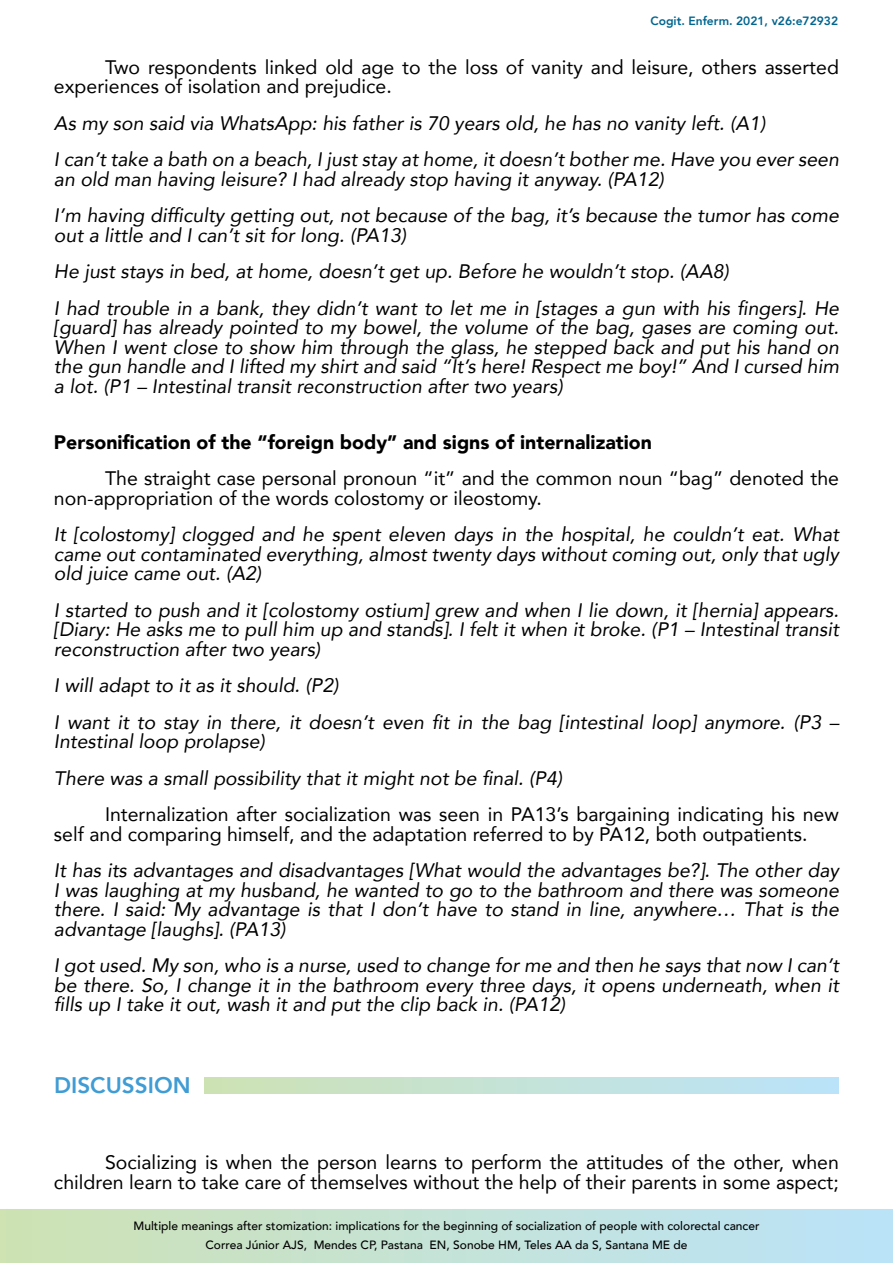
<style>
.page{position:relative;width:893px;height:1263px;background:#fff}
.page>*{position:absolute;margin:0;border:0;box-sizing:border-box;transform-origin:0 0}
.t1{font:800 22.5px "Avenir";color:#409cd4}
.t2{font:italic 19.5px/19.5px "Avenir";color:#000}
.t3{font:19.5px/19.5px "Avenir";color:#000}
.t4{font:900 19.5px "Avenir";color:#000}
.t5{font:500 12px/18.6px "Avenir";color:#000;text-align:center}
.t6{font:800 12px "Avenir";color:#00658f}
</style>
<div class="page">
<div style="left:204px;top:1077px;width:635px;height:16px;background:linear-gradient(to right,#cee2b4,#bae3fb)"></div>
<svg style="left:0;top:1209px;width:893px;height:54px;background:#c4e2d6"></svg>
<p class="t6" style="left:650px;top:12px;width:189px">Cogit. Enferm. 2021, v26:e72932</p>
<p class="t3" style="left:54px;top:56px;width:786px;text-indent:51px">Two respondents linked old age to the loss of vanity and leisure, others asserted experiences of isolation and prejudice.</p>
<p class="t2" style="left:54px;top:104px;width:786px;line-height:36.5px">As my son said via WhatsApp: his father is 70 years old, he has no vanity left. (A1)<br>I can’t take a bath on a beach, I just stay at home, it doesn’t bother me. Have you ever seen</p>
<p class="t2" style="left:54px;top:160px;width:786px;line-height:36.5px">an old man having leisure? I had already stop having it anyway. (PA12)<br>I’m having difficulty getting out, not because of the bag, it’s because the tumor has come</p>
<p class="t2" style="left:54px;top:216px;width:786px;line-height:36.5px">out a little and I can’t sit for long. (PA13)<br>He just stays in bed, at home, doesn’t get up. Before he wouldn’t stop. (AA8)<br>I had trouble in a bank, they didn’t want to let me in [stages a gun with his fingers]. He</p>
<p class="t2" style="left:54px;top:317px;width:786px;text-align:justify">[guard] has already pointed to my bowel, the volume of the bag, gases are coming out.<br>When I went close to show him through the glass, he stepped back and put his hand on the gun handle and I lifted my shirt and said “It’s here! Respect me boy!” And I cursed him a lot. (P1 – Intestinal transit reconstruction after two years)</p>
<p class="t4" style="left:54px;top:425px;width:599px">Personification of the “foreign body” and signs of internalization</p>
<p class="t3" style="left:54px;top:468px;width:786px;text-indent:51px">The straight case personal pronoun “it” and the common noun “bag” denoted the non-appropriation of the words colostomy or ileostomy.</p>
<p class="t2" style="left:54px;top:524px;width:786px;text-align:justify">It [colostomy] clogged and he spent eleven days in the hospital, he couldn’t eat. What came out contaminated everything, almost twenty days without coming out, only that ugly old juice came out. (A2)</p>
<p class="t2" style="left:54px;top:600px;width:786px;text-align:justify">I started to push and it [colostomy ostium] grew and when I lie down, it [hernia] appears. [Diary: He asks me to pull him up and stands]. I felt it when it broke. (P1 – Intestinal transit reconstruction after two years)</p>
<p class="t2" style="left:54px;top:667px;width:786px;line-height:36.5px">I will adapt to it as it should. (P2)<br>I want it to stay in there, it doesn’t even fit in the bag [intestinal loop] anymore. (P3 –</p>
<p class="t2" style="left:54px;top:723px;width:510px;line-height:36.5px">Intestinal loop prolapse)<br>There was a small possibility that it might not be final. (P4)</p>
<p class="t3" style="left:54px;top:804px;width:786px;text-indent:51px">Internalization after socialization was seen in PA13’s bargaining indicating his new self and comparing himself, and the adaptation referred to by PA12, both outpatients.</p>
<p class="t2" style="left:54px;top:860px;width:786px;text-align:justify">It has its advantages and disadvantages [What would the advantages be?]. The other day I was laughing at my husband, he wanted to go to the bathroom and there was someone there. I said: My advantage is that I don’t have to stand in line, anywhere… That is the advantage [laughs]. (PA13)</p>
<p class="t2" style="left:54px;top:955px;width:786px;text-align:justify">I got used. My son, who is a nurse, used to change for me and then he says that now I can’t be there. So, I change it in the bathroom every three days, it opens underneath, when it fills up I take it out, wash it and put the clip back in. (PA12)</p>
<p class="t1" style="left:54px;top:1068px;width:138px">DISCUSSION</p>
<p class="t3" style="left:54px;top:1152px;width:786px;text-align:right">Socializing is when the person learns to perform the attitudes of the other, when children learn to take care of themselves without the help of their parents in some aspect;</p>
<p class="t5" style="left:134px;top:1216px;width:627px">Multiple meanings after stomization: implications for the beginning of socialization of people with colorectal cancer<br>Correa Júnior AJS, Mendes CP, Pastana EN, Sonobe HM, Teles AA da S, Santana ME de</p>
</div>
